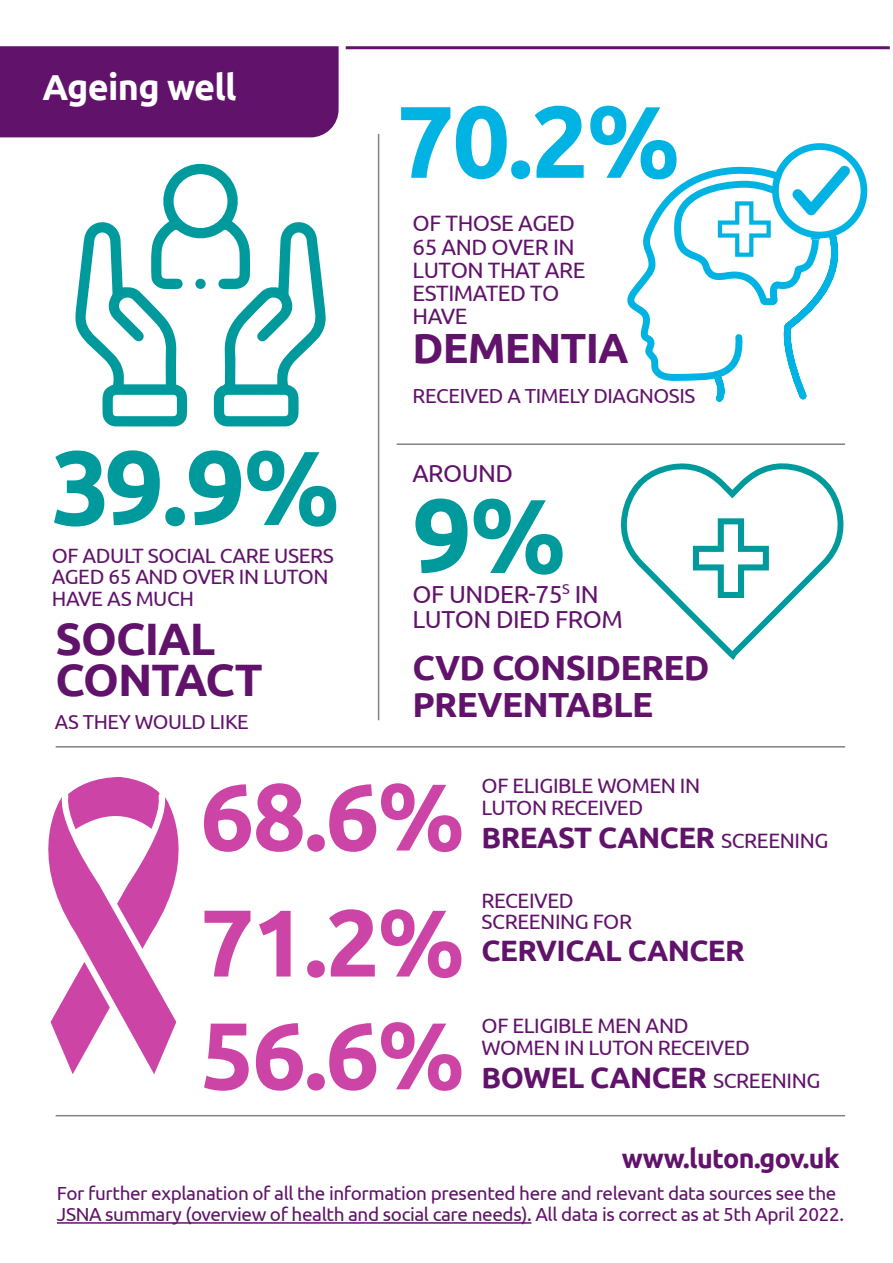
<style>
.page{position:relative;width:893px;height:1263px;background:#fff}
.page>*{position:absolute;margin:0;border:0;box-sizing:border-box;transform-origin:0 0}
.t1{font:700 105px "Ubuntu";color:#009a9d}
.t2{font:700 104.85px "Ubuntu";color:#009a9d}
.t3{font:700 101.7px "Ubuntu";color:#00b3e3}
.t4{font:700 94.8px "Ubuntu";color:#cc44a6}
.t5{font:700 45.45px/40.5px "Ubuntu";letter-spacing:-.02em;color:#61126b}
.t6{font:700 42.3px "Ubuntu";letter-spacing:-.02em;color:#61126b}
.t7{font:700 36px "Ubuntu";letter-spacing:-.02em;color:#fff}
.t8{font:700 34.8px/37px "Ubuntu";letter-spacing:-.02em;color:#61126b}
.t9{font:700 29.4px "Ubuntu";letter-spacing:-.02em;color:#61126b}
.t10{font:700 26.85px "Ubuntu";letter-spacing:-.02em;color:#61126b}
.t11{font:24.6px/25.5px "Ubuntu";letter-spacing:-.02em;color:#61126b}
.t12{font:22.2px/23.1px "Ubuntu";letter-spacing:-.02em;color:#61126b}
.t13{font:20.85px/21.6px "Ubuntu";letter-spacing:-.02em;color:#61126b}
.t14{font:20.7px/21.5px "Ubuntu";letter-spacing:-.02em;color:#61126b}
.t15{font:20.4px "Ubuntu";letter-spacing:-.02em;color:#61126b}
.t16{font:20.25px "Ubuntu";letter-spacing:-.02em;color:#61126b}
.t17{font:18.9px/20.2px "Ubuntu";letter-spacing:-.02em;color:#61126b}
.s1{font-style:inherit}
.s2{font-weight:400;font-size:20.85px}
</style>
<div class="page">
<hr style="left:57px;top:1222px;width:474px;height:2px;background:#61126b">
<svg style="left:48px;top:777px;width:131px;height:297px"></svg>
<svg style="left:775px;top:147px;width:89px;height:88px"></svg>
<div style="left:772px;top:143px;width:95px;height:95px;border:7px solid #00b3e3;border-radius:50%"></div>
<svg style="left:75px;top:163px;width:251px;height:263px"></svg>
<div style="left:195px;top:279px;width:11px;height:10px;background:#009a9d;border-radius:50%"></div>
<div style="left:0;top:46px;width:339px;height:91px;background:#61126b"></div>
<hr style="left:346px;top:46px;width:544px;height:3px;background:#61126b">
<hr style="left:56px;top:1115px;width:789px;height:1px;background:#808285">
<hr style="left:56px;top:746px;width:789px;height:1px;background:#808285">
<hr style="left:397px;top:443px;width:448px;height:2px;background:#808285">
<hr style="left:378px;top:134px;width:1px;height:586px;background:#808285">
<svg style="left:627px;top:161px;width:227px;height:241px"></svg>
<svg style="left:620px;top:463px;width:223px;height:192px"></svg>
<h2 class="t7" style="left:42px;top:65px;width:196px">Ageing well</h2>
<p class="t1" style="left:51px;top:424px;width:290px">39.9%</p>
<p class="t14" style="left:52px;top:544px;width:283px">OF ADULT SOCIAL CARE USERS<br>AGED 65 AND OVER IN LUTON<br>HAVE AS MUCH</p>
<p class="t5" style="left:56px;top:618px;width:209px">SOCIAL<br>CONTACT</p>
<p class="t16" style="left:55px;top:709px;width:195px">AS THEY WOULD LIKE</p>
<p class="t3" style="left:397px;top:80px;width:285px">70.2%</p>
<p class="t12" style="left:413px;top:211px;width:174px">OF THOSE AGED<br>65 AND OVER IN<br>LUTON THAT ARE<br>ESTIMATED TO<br>HAVE</p>
<p class="t6" style="left:413px;top:322px;width:218px">DEMENTIA</p>
<p class="t15" style="left:413px;top:384px;width:284px">RECEIVE<span class="s1">D</span> A TIMELY DIAGNOSIS</p>
<p class="t11" style="left:412px;top:460px;width:102px">AROUND</p>
<p class="t2" style="left:412px;top:472px;width:155px">9%</p>
<p class="t11" style="left:413px;top:580px;width:212px">OF UNDER-75<sup>S</sup> IN<br>LUTON DIE<span class="s1">D</span> FROM</p>
<p class="t8" style="left:412px;top:649px;width:299px">CVD CONSIDERED<br>PREVENTABLE</p>
<p class="t4" style="left:200px;top:759px;width:266px">68.6%</p>
<p class="t13" style="left:482px;top:774px;width:220px">OF ELIGIBLE WOMEN IN<br>LUTON RECEIVED</p>
<p class="t9" style="left:482px;top:819px;width:348px">BREAST CANCER <span class="s2">SCREENING</span></p>
<p class="t4" style="left:200px;top:885px;width:266px">71.2%</p>
<p class="t13" style="left:482px;top:889px;width:152px">RECEIVED<br>SCREENING FOR</p>
<p class="t9" style="left:482px;top:933px;width:265px">CERVICAL CANCER</p>
<p class="t4" style="left:200px;top:998px;width:266px">56.6%</p>
<p class="t13" style="left:482px;top:1014px;width:270px">OF ELIGIBLE MEN AND<br>WOMEN IN LUTON RECEIVED</p>
<p class="t9" style="left:482px;top:1060px;width:340px">BOWEL CANCER <span class="s2">SCREENING</span></p>
<p class="t10" style="left:622px;top:1142px;width:219px">www.luton.gov.uk</p>
<p class="t17" style="left:57px;top:1183px;width:788px">For further explanation of all the information presented here and relevant data sources see the<br>JSNA summary (overview of health and social care needs). All data is correct as at 5th April 2022.</p>
</div>
